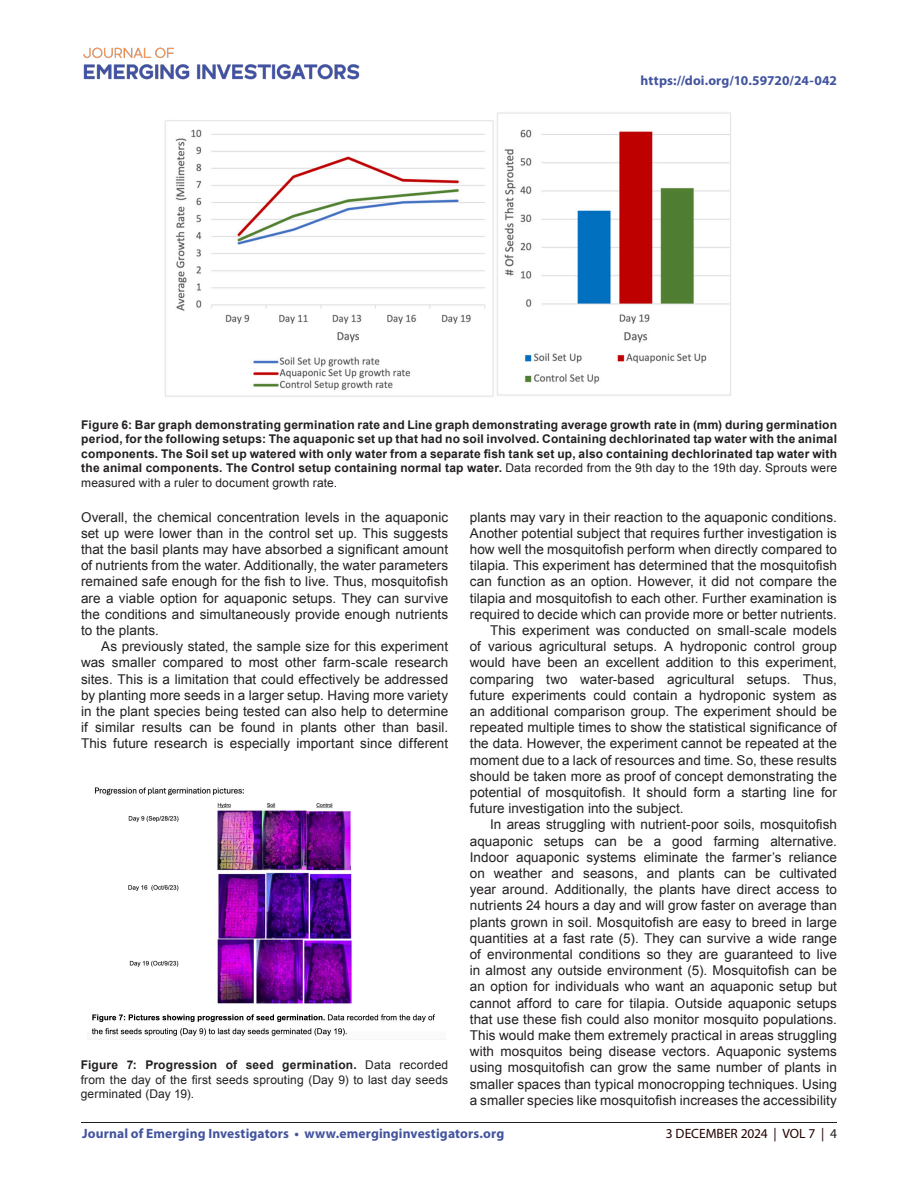
<style>
.page{position:relative;width:918px;height:1188px;background:#fff}
.page>*{position:absolute;margin:0;border:0;box-sizing:border-box;transform-origin:0 0}
.t1{font:13.5px/16.2px "Arial";letter-spacing:.005em;color:#231f20;text-align:justify}
.t2{font:700 13.5px "Myriad Pro";letter-spacing:.01em;color:#42549e}
.t3{font:13.5px "Myriad Pro";letter-spacing:-.005em;color:#230000}
.t4{font:700 12px/14.4px "Arial";letter-spacing:.015em;color:#231f20;text-align:justify}
.t5{font:12px/14.4px "Arial";letter-spacing:.01em;color:#231f20;text-align:justify}
.s1{font-weight:400}
.s2{font-weight:700}
.s3{color:#231f20}
</style>
<div class="page">
<hr style="left:81px;top:1122px;width:756px;height:1px;background:#231f20">
<img style="left:83px;top:47px;width:277px;height:33px">
<img style="left:165px;top:112px;width:566px;height:285px">
<img style="left:91px;top:787px;width:344px;height:249px">
<p class="t2" style="left:641px;top:72px;width:198px">https://doi.org/10.59720/24-042</p>
<p class="t4" style="left:81px;top:418px;width:757px">Figure 6: Bar graph demonstrating germination rate and Line graph demonstrating average growth rate in (mm) during germination period, for the following setups: The aquaponic set up that had no soil involved. Containing dechlorinated tap water with the animal components. The Soil set up watered with only water from a separate fish tank set up, also containing dechlorinated tap water with the animal components. The Control setup containing normal tap water. <span class="s1">Data recorded from the 9th day to the 19th day. Sprouts were measured with a ruler to document growth rate.</span></p>
<p class="t1" style="left:81px;top:509px;width:369px">Overall, the chemical concentration levels in the aquaponic set up were lower than in the control set up. This suggests that the basil plants may have absorbed a significant amount of nutrients from the water. Additionally, the water parameters remained safe enough for the fish to live. Thus, mosquitofish are a viable option for aquaponic setups. They can survive the conditions and simultaneously provide enough nutrients to the plants.</p>
<p class="t1" style="left:81px;top:639px;width:369px;text-indent:20px">As previously stated, the sample size for this experiment was smaller compared to most other farm-scale research sites. This is a limitation that could effectively be addressed by planting more seeds in a larger setup. Having more variety in the plant species being tested can also help to determine if similar results can be found in plants other than basil.<br>This future research is especially important since different</p>
<p class="t5" style="left:81px;top:1058px;width:369px"><span class="s2">Figure 7: Progression of seed germination.</span> Data recorded from the day of the first seeds sprouting (Day 9) to last day seeds germinated (Day 19).</p>
<p class="t1" style="left:470px;top:509px;width:369px">plants may vary in their reaction to the aquaponic conditions.<br>Another potential subject that requires further investigation is how well the mosquitofish perform when directly compared to tilapia. This experiment has determined that the mosquitofish can function as an option. However, it did not compare the tilapia and mosquitofish to each other. Further examination is required to decide which can provide more or better nutrients.</p>
<p class="t1" style="left:470px;top:622px;width:369px;text-indent:20px">This experiment was conducted on small-scale models of various agricultural setups. A hydroponic control group would have been an excellent addition to this experiment, comparing two water-based agricultural setups. Thus, future experiments could contain a hydroponic system as an additional comparison group. The experiment should be repeated multiple times to show the statistical significance of the data. However, the experiment cannot be repeated at the moment due to a lack of resources and time. So, these results should be taken more as proof of concept demonstrating the potential of mosquitofish. It should form a starting line for future investigation into the subject.</p>
<p class="t1" style="left:470px;top:817px;width:369px;text-indent:20px">In areas struggling with nutrient-poor soils, mosquitofish aquaponic setups can be a good farming alternative.<br>Indoor aquaponic systems eliminate the farmer’s reliance on weather and seasons, and plants can be cultivated year around. Additionally, the plants have direct access to nutrients 24 hours a day and will grow faster on average than plants grown in soil. Mosquitofish are easy to breed in large quantities at a fast rate (5). They can survive a wide range of environmental conditions so they are guaranteed to live in almost any outside environment (5). Mosquitofish can be an option for individuals who want an aquaponic setup but cannot afford to care for tilapia. Outside aquaponic setups that use these fish could also monitor mosquito populations.<br>This would make them extremely practical in areas struggling with mosquitos being disease vectors. Aquaponic systems using mosquitofish can grow the same number of plants in smaller spaces than typical monocropping techniques. Using a smaller species like mosquitofish increases the accessibility</p>
<p class="t2" style="left:82px;top:1125px;width:424px">Journal of Emerging Investigators • www.emerginginvestigators.org</p>
<p class="t3" style="left:666px;top:1125px;width:173px">3 DECEMBER 2024 | VOL 7 | <span class="s3">4</span></p>
</div>
